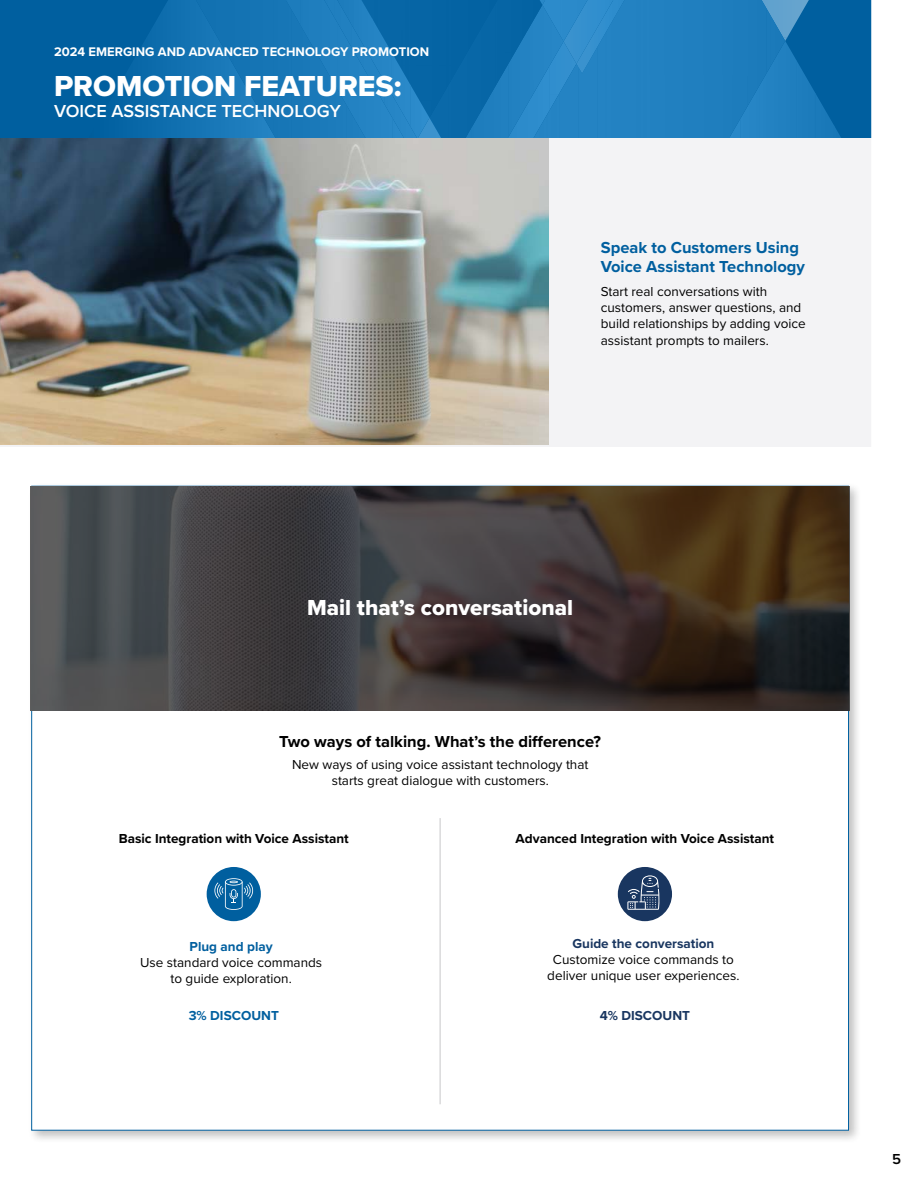
<style>
.page{position:relative;width:918px;height:1188px;background:#fff}
.page>*{position:absolute;margin:0;border:0;box-sizing:border-box;transform-origin:0 0}
.t1{font:30px "Proxima Nova Extrabld";color:#fff}
.t2{font:22.5px "Proxima Nova Extrabld";color:#fff}
.t3{font:600 18px "Proxima Nova";color:#fff}
.t4{font:700 16.5px/19.8px "Proxima Nova";color:#005f9f}
.t5{font:700 16.5px "Proxima Nova";color:#000}
.t6{font:600 15px "Proxima Nova";color:#000}
.t7{font:13.5px/16.2px "Proxima Nova";color:#000;text-align:center}
.t8{font:700 13.5px "Proxima Nova";color:#000}
.t9{font:700 13.5px "Proxima Nova";color:#193660}
.t10{font:700 13.5px "Proxima Nova";color:#005f9f}
.t11{font:700 12.9px "Proxima Nova";color:#fff}
</style>
<div class="page">
<div style="left:0;top:0;width:872px;height:138px;background:#005f9f"></div>
<img style="left:778px;top:41px;width:19px;height:97px">
<img style="left:759px;top:74px;width:19px;height:64px">
<img style="left:797px;top:62px;width:18px;height:76px">
<img style="left:748px;top:106px;width:11px;height:32px">
<img style="left:815px;top:93px;width:19px;height:45px">
<svg style="left:834px;top:126px;width:7px;height:12px"></svg>
<img style="left:767px;top:0;width:42px;height:38px">
<img style="left:550px;top:81px;width:10px;height:11px">
<img style="left:531px;top:81px;width:19px;height:57px">
<img style="left:512px;top:106px;width:19px;height:32px">
<div style="left:616px;top:0;width:132px;height:138px;background:#2180c0"></div>
<img style="left:748px;top:0;width:19px;height:106px">
<img style="left:598px;top:74px;width:18px;height:64px">
<img style="left:766px;top:8px;width:19px;height:66px">
<img style="left:579px;top:74px;width:19px;height:64px">
<img style="left:560px;top:64px;width:19px;height:74px">
<img style="left:541px;top:92px;width:19px;height:46px">
<svg style="left:534px;top:125px;width:7px;height:13px"></svg>
<img style="left:564px;top:41px;width:12px;height:23px">
<img style="left:576px;top:0;width:49px;height:74px">
<img style="left:527px;top:41px;width:37px;height:40px">
<img style="left:509px;top:53px;width:18px;height:84px">
<img style="left:490px;top:70px;width:19px;height:68px">
<img style="left:472px;top:103px;width:18px;height:35px">
<img style="left:527px;top:81px;width:14px;height:25px">
<img style="left:515px;top:6px;width:27px;height:47px">
<img style="left:486px;top:70px;width:19px;height:33px">
<img style="left:467px;top:103px;width:19px;height:33px">
<img style="left:505px;top:53px;width:10px;height:17px">
<img style="left:411px;top:101px;width:7px;height:37px">
<img style="left:411px;top:86px;width:8px;height:15px">
<img style="left:418px;top:100px;width:23px;height:38px">
<img style="left:542px;top:0;width:46px;height:41px">
<svg style="left:540px;top:0;width:5px;height:5px"></svg>
<svg style="left:148px;top:0;width:125px;height:138px"></svg>
<img style="left:255px;top:0;width:18px;height:134px">
<div style="left:273px;top:0;width:18px;height:138px;background:#1776b6"></div>
<div style="left:291px;top:26px;width:19px;height:112px;background:#1877b7"></div>
<img style="left:310px;top:58px;width:18px;height:80px">
<img style="left:223px;top:48px;width:32px;height:38px">
<img style="left:328px;top:89px;width:18px;height:49px">
<img style="left:245px;top:85px;width:10px;height:18px">
<img style="left:346px;top:121px;width:9px;height:17px">
<img style="left:318px;top:58px;width:1px;height:30px">
<img style="left:355px;top:121px;width:1px;height:17px">
<img style="left:286px;top:0;width:14px;height:26px">
<img style="left:300px;top:0;width:19px;height:58px">
<img style="left:319px;top:0;width:18px;height:89px">
<img style="left:337px;top:47px;width:19px;height:74px">
<img style="left:356px;top:76px;width:18px;height:62px">
<img style="left:374px;top:104px;width:18px;height:34px">
<img style="left:392px;top:133px;width:9px;height:5px">
<img style="left:335px;top:0;width:16px;height:47px">
<img style="left:324px;top:0;width:11px;height:18px">
<img style="left:351px;top:28px;width:17px;height:48px">
<img style="left:368px;top:61px;width:16px;height:43px">
<img style="left:384px;top:94px;width:17px;height:39px">
<img style="left:401px;top:110px;width:16px;height:28px">
<img style="left:353px;top:0;width:19px;height:61px">
<img style="left:337px;top:0;width:16px;height:28px">
<img style="left:372px;top:18px;width:19px;height:76px">
<img style="left:391px;top:51px;width:20px;height:76px">
<div style="left:0;top:138px;width:872px;height:308px;background:#f3f3f5"></div>
<div style="left:27px;top:482px;width:834px;height:661px;background:#000;opacity:.25"></div>
<div style="left:31px;top:486px;width:818px;height:644px;background:#fff;border:1px solid #005f9f"></div>
<svg style="left:31px;top:486px;width:819px;height:224px"></svg>
<hr style="left:440px;top:818px;width:1px;height:286px;background:#c7c7c9">
<svg style="left:616px;top:865px;width:58px;height:58px"></svg>
<div style="left:615px;top:864px;width:60px;height:60px;border:3px solid #fff;border-radius:50%"></div>
<svg style="left:205px;top:865px;width:57px;height:58px"></svg>
<div style="left:204px;top:864px;width:60px;height:60px;border:3px solid #fff;border-radius:50%"></div>
<svg style="left:214px;top:878px;width:39px;height:32px"></svg>
<svg style="left:627px;top:875px;width:33px;height:35px"></svg>
<img style="left:0;top:138px;width:549px;height:307px">
<p class="t11" style="left:54px;top:42px;width:377px">2024 EMERGING AND ADVANCED TECHNOLOGY PROMOTION</p>
<h1 class="t1" style="left:54px;top:63px;width:349px">PROMOTION FEATURES:</h1>
<h3 class="t3" style="left:54px;top:97px;width:288px">VOICE ASSISTANCE TECHNOLOGY</h3>
<p class="t4" style="left:601px;top:237px;width:206px">Speak to Customers Using<br>Voice Assistant Technology</p>
<p class="t7" style="left:601px;top:283px;width:207px;text-align:left">Start real conversations with customers, answer questions, and build relationships by adding voice assistant prompts to mailers.</p>
<h2 class="t2" style="left:307px;top:591px;width:267px">Mail that’s conversational</h2>
<p class="t5" style="left:279px;top:729px;width:323px">Two ways of talking. What’s the difference?</p>
<p class="t7" style="left:292px;top:756px;width:298px">New ways of using voice assistant technology that starts great dialogue with customers.</p>
<p class="t8" style="left:119px;top:829px;width:232px">Basic Integration with Voice Assistant</p>
<p class="t8" style="left:516px;top:829px;width:260px">Advanced Integration with Voice Assistant</p>
<p class="t10" style="left:190px;top:936px;width:85px">Plug and play</p>
<p class="t7" style="left:140px;top:954px;width:184px">Use standard voice commands to guide exploration.</p>
<p class="t9" style="left:572px;top:933px;width:143px">Guide the conversation</p>
<p class="t7" style="left:547px;top:951px;width:194px">Customize voice commands to deliver unique user experiences.</p>
<p class="t10" style="left:189px;top:1006px;width:92px">3% DISCOUNT</p>
<p class="t9" style="left:600px;top:1006px;width:92px">4% DISCOUNT</p>
<p class="t6" style="left:892px;top:1148px;width:10px">5</p>
</div>
